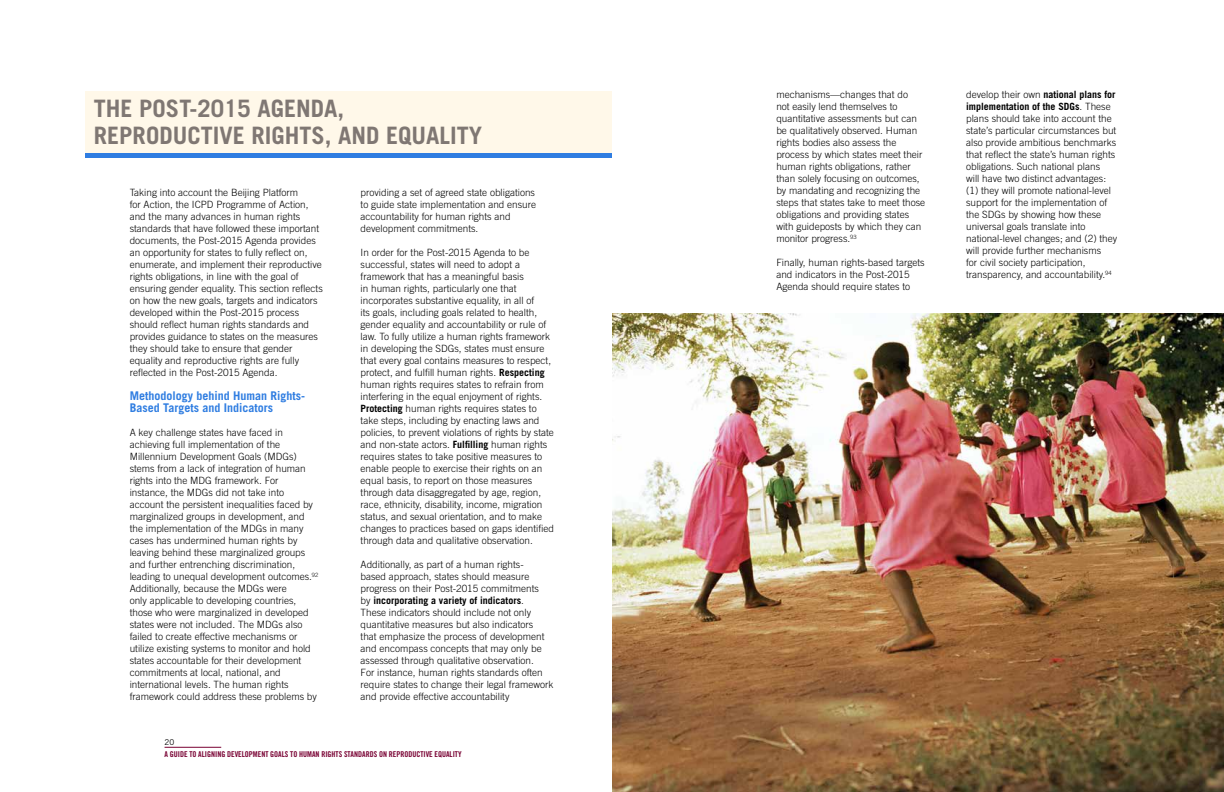
<style>
.page{position:relative;width:1224px;height:792px;background:#fff}
.page>*{position:absolute;margin:0;border:0;box-sizing:border-box;transform-origin:0 0}
.t1{font:700 24px/27.6px "Trade Gothic LT Std";color:#7f7773}
.t2{font:700 12px/12px "Trade Gothic LT Std";color:#2f7de1}
.t3{font:300 10px/12px "Trade Gothic LT Std";color:#000}
.t4{font:8px "Trade Gothic LT Std Bd Cn 20";color:#780032}
.t5{font:8px "Trade Gothic";color:#000}
.s1{font-weight:700}
</style>
<div class="page">
<hr style="left:165px;top:747px;width:56px;height:1px;background:#780032">
<div style="left:85px;top:91px;width:527px;height:63px;background:#fff8e9"></div>
<hr style="left:85px;top:154px;width:527px;height:4px;background:#2f7de1">
<img style="left:612px;top:314px;width:612px;height:478px">
<h1 class="t1" style="left:94px;top:94px;width:390px">THE POST-2015 AGENDA,<br>REPRODUCTIVE RIGHTS, AND EQUALITY</h1>
<p class="t3" style="left:776px;top:88px;width:150px">mechanisms—changes that do<br>not easily lend themselves to quantitative assessments but can be qualitatively observed. Human rights bodies also assess the process by which states meet their human rights obligations, rather than solely focusing on outcomes, by mandating and recognizing the steps that states take to meet those obligations and providing states with guideposts by which they can monitor progress.<sup>93</sup></p>
<p class="t3" style="left:776px;top:256px;width:150px">Finally, human rights-based targets and indicators in the Post-2015<br>Agenda should require states to</p>
<p class="t3" style="left:361px;top:187px;width:177px">providing a set of agreed state obligations to guide state implementation and ensure accountability for human rights and development commitments.</p>
<p class="t3" style="left:361px;top:247px;width:195px">In order for the Post-2015 Agenda to be successful, states will need to adopt a framework that has a meaningful basis<br>in human rights, particularly one that incorporates substantive equality, in all of<br>its goals, including goals related to health, gender equality and accountability or rule of law. To fully utilize a human rights framework in developing the SDGs, states must ensure that every goal contains measures to respect, protect, and fulfill human rights. <span class="s1">Respecting </span>human rights requires states to refrain from interfering in the equal enjoyment of rights.<br><span class="s1">Protecting</span> human rights requires states to take steps, including by enacting laws and policies, to prevent violations of rights by state and non-state actors. <span class="s1">Fulfilling</span> human rights requires states to take positive measures to enable people to exercise their rights on an equal basis, to report on those measures through data disaggregated by age, region, race, ethnicity, disability, income, migration status, and sexual orientation, and to make changes to practices based on gaps identified through data and qualitative observation.</p>
<p class="t3" style="left:361px;top:559px;width:194px">Additionally, as part of a human rights-<br>based approach, states should measure progress on their Post-2015 commitments<br>by <span class="s1">incorporating a variety of indicators</span>.<br>These indicators should include not only quantitative measures but also indicators<br>that emphasize the process of development and encompass concepts that may only be assessed through qualitative observation.<br>For instance, human rights standards often require states to change their legal framework and provide effective accountability</p>
<p class="t3" style="left:130px;top:187px;width:195px">Taking into account the Beijing Platform<br>for Action, the ICPD Programme of Action, and the many advances in human rights standards that have followed these important documents, the Post-2015 Agenda provides an opportunity for states to fully reflect on, enumerate, and implement their reproductive rights obligations, in line with the goal of ensuring gender equality. This section reflects on how the new goals, targets and indicators developed within the Post-2015 process should reflect human rights standards and provides guidance to states on the measures they should take to ensure that gender equality and reproductive rights are fully reflected in the Post-2015 Agenda.</p>
<p class="t2" style="left:130px;top:390px;width:177px">Methodology behind Human Rights-<br>Based Targets and Indicators</p>
<p class="t3" style="left:130px;top:427px;width:190px">A key challenge states have faced in achieving full implementation of the Millennium Development Goals (MDGs) stems from a lack of integration of human rights into the MDG framework. For instance, the MDGs did not take into account the persistent inequalities faced by marginalized groups in development, and the implementation of the MDGs in many cases has undermined human rights by leaving behind these marginalized groups and further entrenching discrimination, leading to unequal development outcomes.<sup>92<br></sup>Additionally, because the MDGs were<br>only applicable to developing countries, those who were marginalized in developed states were not included. The MDGs also failed to create effective mechanisms or utilize existing systems to monitor and hold states accountable for their development commitments at local, national, and international levels. The human rights framework could address these problems by</p>
<p class="t5" style="left:165px;top:737px;width:11px">20</p>
<p class="t4" style="left:165px;top:749px;width:299px">A GUIDE TO ALIGNING DEVELOPMENT GOALS TO HUMAN RIGHTS STANDARDS ON REPRODUCTIVE EQUALITY</p>
<p class="t3" style="left:966px;top:88px;width:153px">develop their own <span class="s1">national plans for implementation of the SDGs</span>. These plans should take into account the state’s particular circumstances but also provide ambitious benchmarks that reflect the state’s human rights obligations. Such national plans<br>will have two distinct advantages: (1) they will promote national-level support for the implementation of the SDGs by showing how these universal goals translate into national-level changes; and (2) they will provide further mechanisms<br>for civil society participation, transparency, and accountability.<sup>94</sup></p>
</div>
